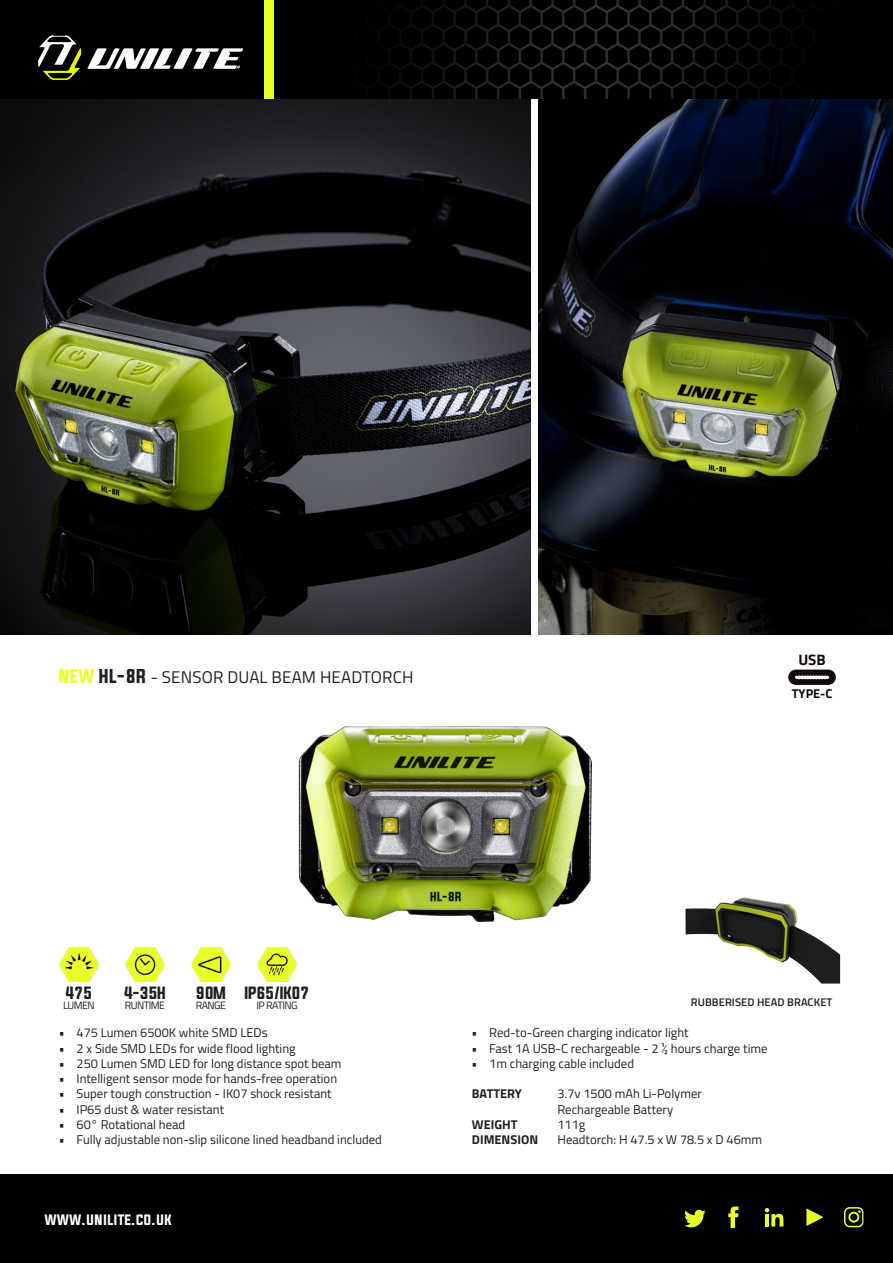
<style>
.page{position:relative;width:893px;height:1263px;background:#fff}
.page>*{position:absolute;margin:0;border:0;box-sizing:border-box;transform-origin:0 0}
.t1{font:16.95px "Titillium Web";letter-spacing:.01em;color:#231f20}
.t2{font:700 15.15px "Titillium Web";color:#110a0c}
.t3{font:15px "Evogria";letter-spacing:-.05em;color:#231f20}
.t4{font:13.5px "Evogria";color:#fff}
.t5{font:12.75px/15.3px "Titillium Web";color:#231f20}
.t6{font:700 12.75px "Titillium Web";color:#231f20}
.t7{font:700 12.75px "Titillium Web";color:#110a0c}
.t8{font:600 11.1px "Titillium Web";letter-spacing:.01em;color:#231f20}
.t9{font:10.65px "Titillium Web";letter-spacing:-.05em;color:#231f20}
.s1{font-family:"Evogria";color:#e9ff29}
.s2{font-family:"Evogria"}
</style>
<div class="page">
<svg style="left:788px;top:669px;width:48px;height:16px"></svg>
<img style="left:539px;top:99px;width:354px;height:536px">
<img style="left:0;top:99px;width:530px;height:536px">
<div style="left:0;top:1174px;width:893px;height:89px;background:#000"></div>
<svg style="left:806px;top:1208px;width:17px;height:18px"></svg>
<svg style="left:844px;top:1207px;width:20px;height:20px"></svg>
<svg style="left:684px;top:1210px;width:22px;height:17px"></svg>
<svg style="left:765px;top:1208px;width:18px;height:18px"></svg>
<svg style="left:728px;top:1206px;width:10px;height:22px"></svg>
<img style="left:164px;top:726px;width:428px;height:241px">
<img style="left:686px;top:897px;width:154px;height:86px">
<img style="left:59px;top:948px;width:39px;height:34px">
<img style="left:125px;top:947px;width:39px;height:34px">
<img style="left:192px;top:948px;width:38px;height:34px">
<img style="left:258px;top:948px;width:39px;height:34px">
<div style="left:0;top:0;width:893px;height:99px;background:#000"></div>
<svg style="left:87px;top:48px;width:156px;height:21px"></svg>
<svg style="left:38px;top:35px;width:43px;height:45px"></svg>
<img style="left:389px;top:0;width:407px;height:99px">
<div style="left:264px;top:0;width:10px;height:99px;background:#e9ff29"></div>
<h1 class="t1" style="left:59px;top:665px;width:356px"><span class="s1">NEW</span> <span class="s2">HL-8R</span> - SENSOR DUAL BEAM HEADTORCH</h1>
<p class="t2" style="left:798px;top:648px;width:29px">USB</p>
<p class="t7" style="left:792px;top:684px;width:42px">TYPE-C</p>
<p class="t3" style="left:65px;top:982px;width:29px">475</p>
<p class="t9" style="left:63px;top:998px;width:33px">LUMEN</p>
<p class="t3" style="left:124px;top:982px;width:44px">4-35H</p>
<p class="t9" style="left:125px;top:998px;width:42px">RUNTIME</p>
<p class="t3" style="left:196px;top:982px;width:32px">90M</p>
<p class="t9" style="left:196px;top:998px;width:32px">RANGE</p>
<p class="t3" style="left:244px;top:982px;width:67px">IP65/IK07</p>
<p class="t9" style="left:256px;top:998px;width:43px">IP RATING</p>
<p class="t5" style="left:59px;top:1024px;width:210px">• 475 Lumen 6500K white SMD LEDs</p>
<p class="t5" style="left:59px;top:1040px;width:238px">• 2 x Side SMD LEDs for wide flood lighting</p>
<p class="t5" style="left:59px;top:1055px;width:284px">• 250 Lumen SMD LED for long distance spot beam</p>
<p class="t5" style="left:59px;top:1070px;width:280px">• Intelligent sensor mode for hands-free operation</p>
<p class="t5" style="left:59px;top:1086px;width:274px">• Super tough construction - IK07 shock resistant</p>
<p class="t5" style="left:59px;top:1101px;width:167px">• IP65 dust &amp; water resistant</p>
<p class="t5" style="left:59px;top:1116px;width:128px">• 60° Rotational head</p>
<p class="t5" style="left:59px;top:1131px;width:325px">• Fully adjustable non-slip silicone lined headband included</p>
<p class="t4" style="left:44px;top:1210px;width:129px">WWW.UNILITE.CO.UK</p>
<p class="t8" style="left:691px;top:993px;width:143px">RUBBERISED HEAD BRACKET</p>
<p class="t5" style="left:472px;top:1024px;width:219px">• Red-to-Green charging indicator light</p>
<p class="t5" style="left:472px;top:1040px;width:297px">• Fast 1A USB-C rechargeable - 2 ½ hours charge time</p>
<p class="t5" style="left:472px;top:1055px;width:164px">• 1m charging cable included</p>
<p class="t6" style="left:472px;top:1084px;width:52px">BATTERY</p>
<p class="t5" style="left:557px;top:1086px;width:146px">3.7v 1500 mAh Li-Polymer<br>Rechargeable Battery</p>
<p class="t6" style="left:472px;top:1115px;width:47px">WEIGHT</p>
<p class="t5" style="left:557px;top:1116px;width:29px">111g</p>
<p class="t6" style="left:472px;top:1130px;width:68px">DIMENSION</p>
<p class="t5" style="left:557px;top:1131px;width:206px">Headtorch: H 47.5 x W 78.5 x D 46mm</p>
</div>
